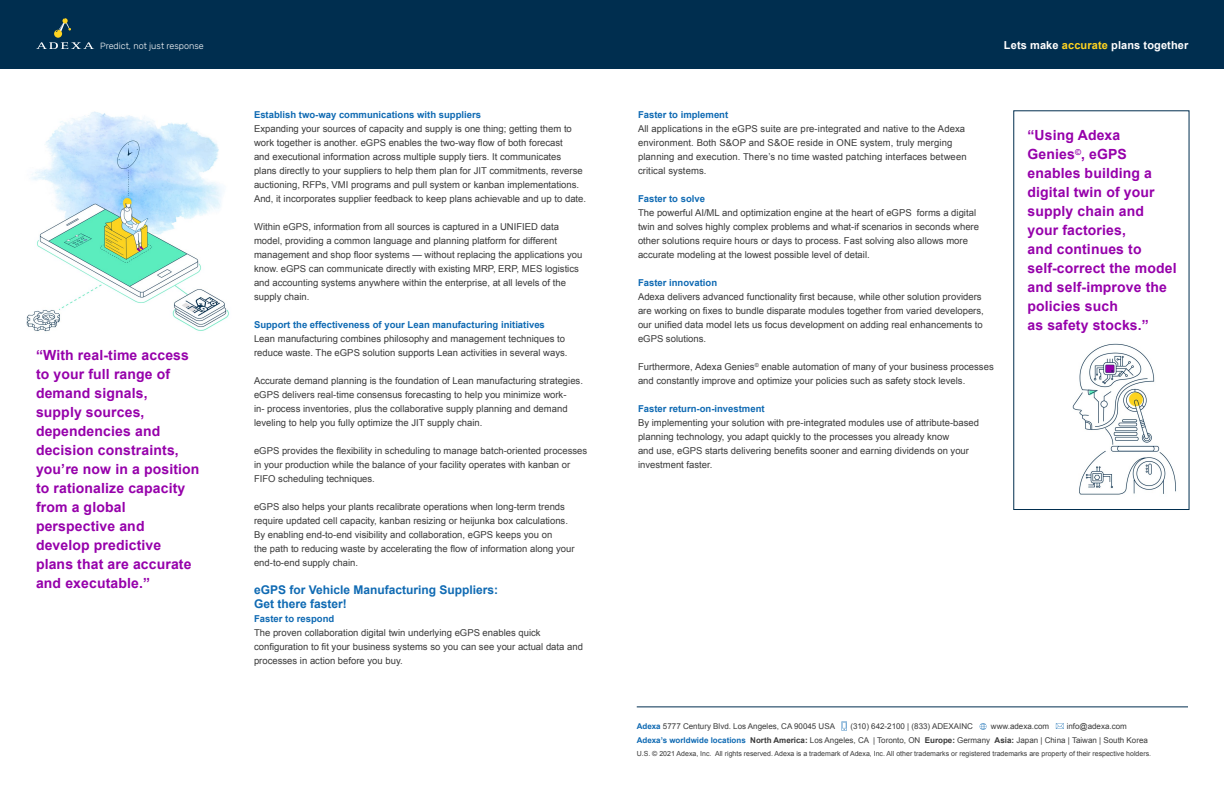
<style>
.page{position:relative;width:1224px;height:792px;background:#fff}
.page>*{position:absolute;margin:0;border:0;box-sizing:border-box;transform-origin:0 0}
.t1{font:700 14px/19px "Arial";letter-spacing:.01em;color:#9600ab}
.t2{font:700 12px/14px "Arial";color:#0f6ab3}
.t3{font:700 11px "Arial";letter-spacing:.01em;color:#fff}
.t4{font:9.5px/14px "Arial";color:#3a3a3a}
.t5{font:700 9.5px "Arial";color:#0f6ab3}
.t6{font:300 9px "Rubik";color:#fff}
.t7{font:8px/14px "Arial";color:#3a3a3a}
.t8{font:7px "Arial";color:#3a3a3a}
.s1{color:#ffd420}
.s2{font-weight:700;color:#0f6ab3}
.s3{font-weight:700}
</style>
<div class="page">
<img style="left:1072px;top:343px;width:104px;height:152px">
<div style="left:0;top:0;width:1224px;height:68px;background:#002e4f"></div>
<svg style="left:36px;top:18px;width:58px;height:31px"></svg>
<svg style="left:841px;top:721px;width:6px;height:10px"></svg>
<svg style="left:980px;top:723px;width:7px;height:7px"></svg>
<svg style="left:1056px;top:723px;width:8px;height:6px"></svg>
<hr style="left:637px;top:707px;width:551px;height:1px;background:#002e4f">
<img style="left:26px;top:111px;width:203px;height:221px">
<p class="t6" style="left:100px;top:41px;width:105px">Predict, not just response</p>
<p class="t1" style="left:36px;top:346px;width:165px">“With real-time access to your full range of demand signals,<br>supply sources, dependencies and decision constraints, you’re now in a position to rationalize capacity from a global perspective and develop predictive plans that are accurate and executable.”</p>
<p class="t5" style="left:254px;top:108px;width:229px">Establish two-way communications with suppliers</p>
<p class="t4" style="left:254px;top:121px;width:334px">Expanding your sources of capacity and supply is one thing; getting them to work together is another. eGPS enables the two-way flow of both forecast<br>and executional information across multiple supply tiers. It communicates plans directly to your suppliers to help them plan for JIT commitments, reverse auctioning, RFPs, VMI programs and pull system or kanban implementations.<br>And, it incorporates supplier feedback to keep plans achievable and up to date.</p>
<p class="t4" style="left:254px;top:219px;width:330px">Within eGPS, information from all sources is captured in a UNIFIED data model, providing a common language and planning platform for different management and shop floor systems — without replacing the applications you know. eGPS can communicate directly with existing MRP, ERP, MES logistics and accounting systems anywhere within the enterprise, at all levels of the supply chain.</p>
<p class="t5" style="left:254px;top:318px;width:292px">Support the effectiveness of your Lean manufacturing initiatives</p>
<p class="t4" style="left:254px;top:332px;width:315px">Lean manufacturing combines philosophy and management techniques to reduce waste. The eGPS solution supports Lean activities in several ways.</p>
<p class="t4" style="left:254px;top:374px;width:330px">Accurate demand planning is the foundation of Lean manufacturing strategies. eGPS delivers real-time consensus forecasting to help you minimize work-<br>in- process inventories, plus the collaborative supply planning and demand leveling to help you fully optimize the JIT supply chain.</p>
<p class="t4" style="left:254px;top:444px;width:335px">eGPS provides the flexibility in scheduling to manage batch-oriented processes in your production while the balance of your facility operates with kanban or<br>FIFO scheduling techniques.</p>
<p class="t4" style="left:254px;top:500px;width:322px">eGPS also helps your plants recalibrate operations when long-term trends require updated cell capacity, kanban resizing or heijunka box calculations.<br>By enabling end-to-end visibility and collaboration, eGPS keeps you on<br>the path to reducing waste by accelerating the flow of information along your end-to-end supply chain.</p>
<p class="t2" style="left:254px;top:583px;width:246px">eGPS for Vehicle Manufacturing Suppliers:<br>Get there faster!</p>
<p class="t5" style="left:254px;top:612px;width:82px">Faster to respond</p>
<p class="t4" style="left:254px;top:625px;width:330px">The proven collaboration digital twin underlying eGPS enables quick configuration to fit your business systems so you can see your actual data and processes in action before you buy.</p>
<p class="t3" style="left:1004px;top:38px;width:186px">Lets make <span class="s1">accurate</span> plans together</p>
<p class="t5" style="left:638px;top:108px;width:92px">Faster to implement</p>
<p class="t4" style="left:638px;top:121px;width:330px">All applications in the eGPS suite are pre-integrated and native to the Adexa environment. Both S&amp;OP and S&amp;OE reside in ONE system, truly merging planning and execution. There’s no time wasted patching interfaces between critical systems.</p>
<p class="t5" style="left:638px;top:192px;width:69px">Faster to solve</p>
<p class="t4" style="left:638px;top:205px;width:343px">The powerful AI/ML and optimization engine at the heart of eGPS forms a digital twin and solves highly complex problems and what-if scenarios in seconds where other solutions require hours or days to process. Fast solving also allows more accurate modeling at the lowest possible level of detail.</p>
<p class="t5" style="left:638px;top:276px;width:81px">Faster innovation</p>
<p class="t4" style="left:638px;top:290px;width:347px">Adexa delivers advanced functionality first because, while other solution providers are working on fixes to bundle disparate modules together from varied developers, our unified data model lets us focus development on adding real enhancements to eGPS solutions.</p>
<p class="t4" style="left:638px;top:359px;width:357px">Furthermore, Adexa Genies<sup>©</sup> enable automation of many of your business processes and constantly improve and optimize your policies such as safety stock levels.</p>
<p class="t5" style="left:638px;top:402px;width:128px">Faster return-on-investment</p>
<p class="t4" style="left:638px;top:415px;width:343px">By implementing your solution with pre-integrated modules use of attribute-based planning technology, you adapt quickly to the processes you already know<br>and use, eGPS starts delivering benefits sooner and earning dividends on your investment faster.</p>
<h1 class="t1" style="left:1028px;top:126px;width:151px">“Using Adexa<br>Genies<sup>©</sup>, eGPS enables building a digital twin of your supply chain and your factories,<br>and continues to self-correct the model and self-improve the policies such<br>as safety stocks.”</h1>
<p class="t7" style="left:637px;top:719px;width:513px;text-indent:430px">info@adexa.com<br><span class="s2">Adexa’s worldwide locations</span> <span class="s3">North America:</span> Los Angeles, CA | Toronto, ON <span class="s3">Europe:</span> Germany <span class="s3">Asia:</span> Japan | China | Taiwan | South Korea</p>
<p class="t8" style="left:637px;top:749px;width:516px">U.S. © 2021 Adexa, Inc. All rights reserved. Adexa is a trademark of Adexa, Inc. All other trademarks or registered trademarks are property of their respective holders.</p>
<p class="t7" style="left:637px;top:719px;width:200px"><span class="s2">Adexa</span> 5777 Century Blvd. Los Angeles, CA 90045 USA</p>
<p class="t7" style="left:850px;top:719px;width:124px">(310) 642-2100 | (833) ADEXAINC</p>
<p class="t7" style="left:991px;top:719px;width:60px">www.adexa.com</p>
</div>
